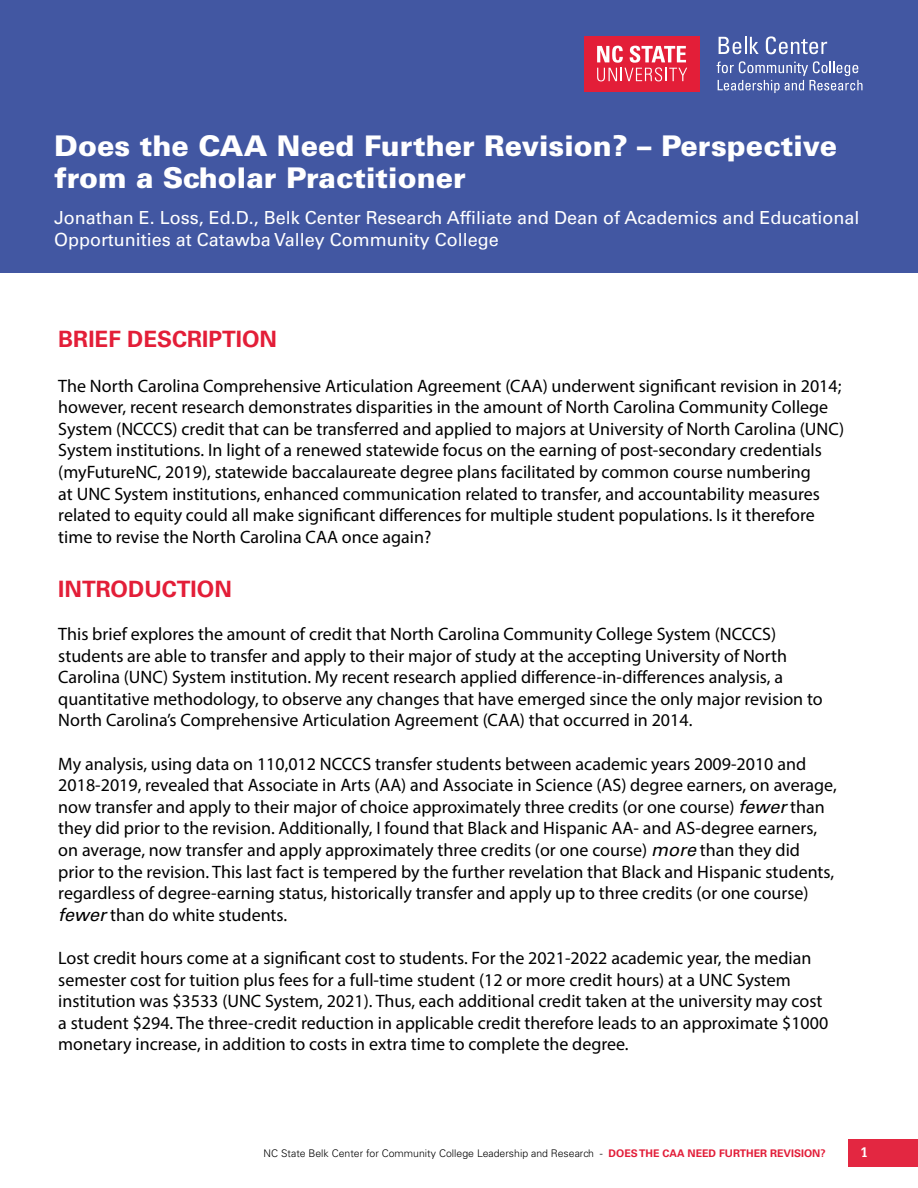
<style>
.page{position:relative;width:918px;height:1188px;background:#fff}
.page>*{position:absolute;margin:0;border:0;box-sizing:border-box;transform-origin:0 0}
.t1{font:900 28.5px/31.5px "Univers LT Std";color:#fff}
.t2{font:700 22.5px "Univers LT Std";color:#e31e38}
.t3{font:18px/21.6px "Myriad Pro";color:#000}
.t4{font:18px/22.5px "Univers LT Std";color:#fff}
.t5{font:700 13.5px "Glypha LT Std";color:#fff}
.t6{font:300 10.5px "Univers LT Std";color:#000}
.s1{font-family:"Univers LT Std";font-style:italic}
.s2{font-weight:700;color:#e21d38}
</style>
<div class="page">
<div style="left:849px;top:1139px;width:69px;height:28px;background:#e32741"></div>
<div style="left:0;top:0;width:918px;height:272px;background:#4257a2"></div>
<div style="left:584px;top:36px;width:115px;height:55px;background:#e31e38"></div>
<svg style="left:597px;top:46px;width:90px;height:35px"></svg>
<svg style="left:719px;top:37px;width:40px;height:17px"></svg>
<svg style="left:766px;top:36px;width:61px;height:18px"></svg>
<svg style="left:717px;top:61px;width:145px;height:32px"></svg>
<h1 class="t1" style="left:54px;top:130px;width:784px">Does the CAA Need Further Revision? – Perspective from a Scholar Practitioner</h1>
<p class="t4" style="left:54px;top:206px;width:807px">Jonathan E. Loss, Ed.D., Belk Center Research Affiliate and Dean of Academics and Educational<br>Opportunities at Catawba Valley Community College</p>
<p class="t2" style="left:58px;top:325px;width:220px">BRIEF DESCRIPTION</p>
<p class="t3" style="left:58px;top:374px;width:788px">The North Carolina Comprehensive Articulation Agreement (CAA) underwent significant revision in 2014; however, recent research demonstrates disparities in the amount of North Carolina Community College System (NCCCS) credit that can be transferred and applied to majors at University of North Carolina (UNC)<br>System institutions. In light of a renewed statewide focus on the earning of post-secondary credentials (myFutureNC, 2019), statewide baccalaureate degree plans facilitated by common course numbering<br>at UNC System institutions, enhanced communication related to transfer, and accountability measures related to equity could all make significant differences for multiple student populations. Is it therefore time to revise the North Carolina CAA once again?</p>
<p class="t2" style="left:58px;top:576px;width:175px">INTRODUCTION</p>
<p class="t3" style="left:58px;top:623px;width:766px">This brief explores the amount of credit that North Carolina Community College System (NCCCS) students are able to transfer and apply to their major of study at the accepting University of North Carolina (UNC) System institution. My recent research applied difference-in-differences analysis, a quantitative methodology, to observe any changes that have emerged since the only major revision to North Carolina’s Comprehensive Articulation Agreement (CAA) that occurred in 2014.</p>
<p class="t3" style="left:58px;top:752px;width:780px">My analysis, using data on 110,012 NCCCS transfer students between academic years 2009-2010 and 2018-2019, revealed that Associate in Arts (AA) and Associate in Science (AS) degree earners, on average, now transfer and apply to their major of choice approximately three credits (or one course) <span class="s1">fewer</span> than they did prior to the revision. Additionally, I found that Black and Hispanic AA- and AS-degree earners, on average, now transfer and apply approximately three credits (or one course) <span class="s1">more</span> than they did prior to the revision. This last fact is tempered by the further revelation that Black and Hispanic students, regardless of degree-earning status, historically transfer and apply up to three credits (or one course) <span class="s1">fewer</span> than do white students.</p>
<p class="t3" style="left:58px;top:947px;width:771px">Lost credit hours come at a significant cost to students. For the 2021-2022 academic year, the median semester cost for tuition plus fees for a full-time student (12 or more credit hours) at a UNC System institution was $3533 (UNC System, 2021). Thus, each additional credit taken at the university may cost a student $294. The three-credit reduction in applicable credit therefore leads to an approximate $1000 monetary increase, in addition to costs in extra time to complete the degree.</p>
<p class="t6" style="left:264px;top:1147px;width:564px">NC State Belk Center for Community College Leadership and Research - <span class="s2">DOES THE CAA NEED FURTHER REVISION?</span></p>
<p class="t5" style="left:861px;top:1143px;width:9px">1</p>
</div>
